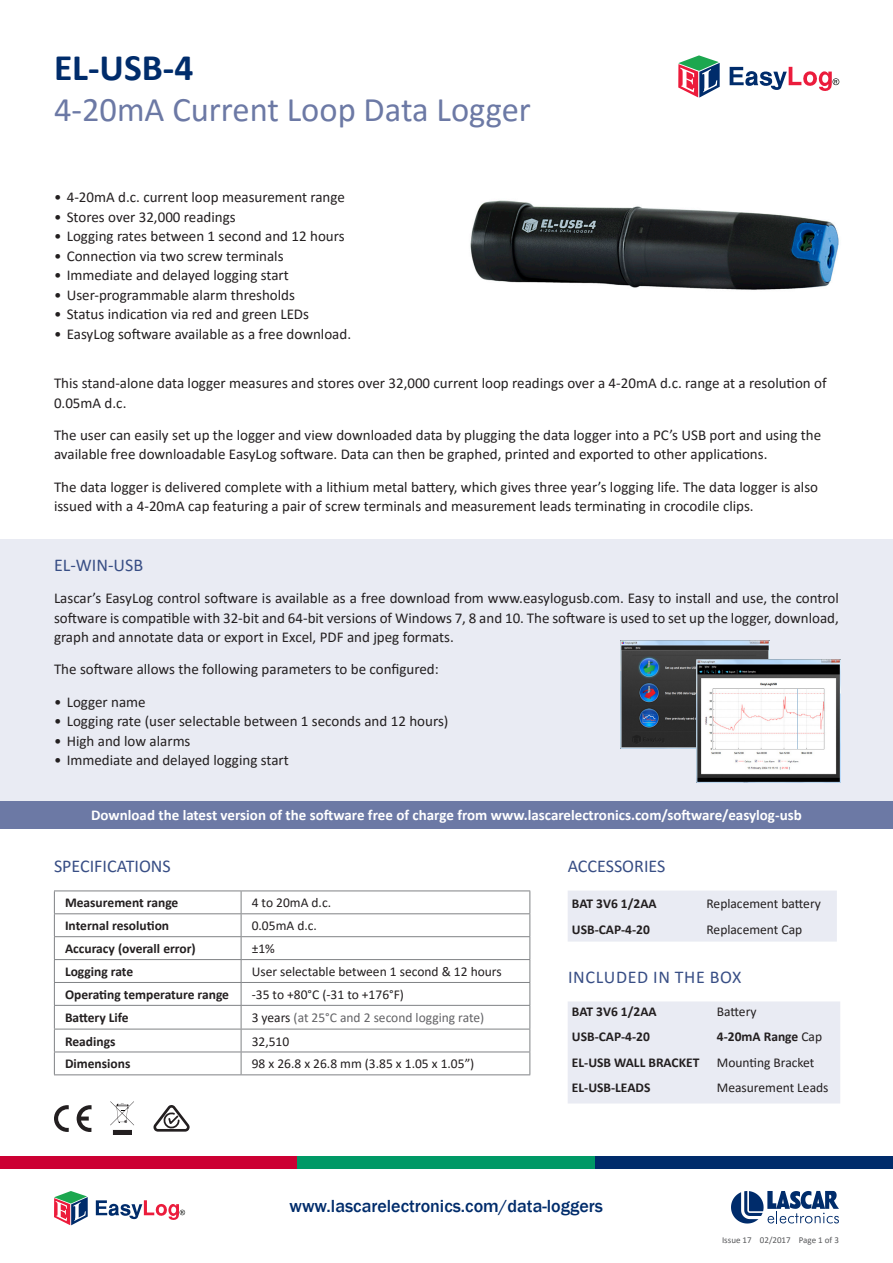
<style>
.page{position:relative;width:893px;height:1263px;background:#fff}
.page>*{position:absolute;margin:0;border:0;box-sizing:border-box;transform-origin:0 0}
.t1{font:700 37.5px "Calibri";color:#002c6b}
.t2{font:34.5px "Calibri";color:#6c79a5}
.t3{font:500 18px "Franklin Gothic";color:#002c6b}
.t4{font:18px "Calibri";color:#384e85}
.t5{font:18px "Calibri";letter-spacing:.04em;color:#384e85}
.t6{font:15px/19.5px "Calibri";color:#231f20}
.t7{font:700 15px "Calibri";color:#fff}
.t8{font:700 13.5px "Calibri";color:#231f20}
.t9{font:13.5px "Calibri";color:#231f20}
.t10{font:13.5px "Calibri";color:#636366}
.t11{font:9px "Calibri";color:#57585a}
.s1{color:#231f20}
.s2{font-weight:400}
</style>
<div class="page">
<svg style="left:678px;top:55px;width:42px;height:43px"></svg>
<svg style="left:730px;top:67px;width:109px;height:24px"></svg>
<div style="left:595px;top:1156px;width:298px;height:12px;background:#002c6b"></div>
<div style="left:0;top:1156px;width:298px;height:12px;background:#c03"></div>
<div style="left:298px;top:1156px;width:297px;height:12px;background:#096"></div>
<svg style="left:54px;top:1191px;width:34px;height:34px"></svg>
<svg style="left:96px;top:1200px;width:89px;height:20px"></svg>
<svg style="left:731px;top:1191px;width:108px;height:32px"></svg>
<div style="left:0;top:539px;width:893px;height:276px;background:#e9ebf3"></div>
<img style="left:621px;top:641px;width:148px;height:107px">
<img style="left:696px;top:660px;width:144px;height:122px">
<div style="left:0;top:801px;width:893px;height:28px;background:#6c79a5"></div>
<hr style="left:54px;top:890px;width:187px;height:1px;background:#808285">
<hr style="left:241px;top:890px;width:289px;height:1px;background:#808285">
<hr style="left:54px;top:913px;width:187px;height:1px;background:#808285">
<hr style="left:241px;top:913px;width:289px;height:1px;background:#808285">
<hr style="left:54px;top:936px;width:187px;height:1px;background:#808285">
<hr style="left:241px;top:936px;width:289px;height:1px;background:#808285">
<hr style="left:54px;top:959px;width:187px;height:1px;background:#808285">
<hr style="left:241px;top:959px;width:289px;height:1px;background:#808285">
<hr style="left:54px;top:982px;width:187px;height:1px;background:#808285">
<hr style="left:241px;top:982px;width:289px;height:1px;background:#808285">
<hr style="left:54px;top:1005px;width:187px;height:1px;background:#808285">
<svg style="left:54px;top:891px;width:1px;height:183px"></svg>
<hr style="left:241px;top:1005px;width:289px;height:1px;background:#808285">
<svg style="left:241px;top:891px;width:1px;height:183px"></svg>
<svg style="left:529px;top:891px;width:1px;height:183px"></svg>
<hr style="left:54px;top:1029px;width:187px;height:1px;background:#808285">
<hr style="left:54px;top:1051px;width:187px;height:1px;background:#808285">
<hr style="left:54px;top:1074px;width:187px;height:1px;background:#808285">
<hr style="left:241px;top:1029px;width:289px;height:1px;background:#808285">
<hr style="left:241px;top:1051px;width:289px;height:1px;background:#808285">
<hr style="left:241px;top:1074px;width:289px;height:1px;background:#808285">
<svg style="left:77px;top:1105px;width:15px;height:27px"></svg>
<svg style="left:54px;top:1105px;width:15px;height:27px"></svg>
<svg style="left:110px;top:1101px;width:24px;height:34px"></svg>
<svg style="left:153px;top:1105px;width:37px;height:26px"></svg>
<img style="left:470px;top:200px;width:369px;height:90px">
<div style="left:568px;top:891px;width:269px;height:50px;background:#e9ebf3"></div>
<div style="left:568px;top:1001px;width:272px;height:102px;background:#e9ebf3"></div>
<h1 class="t1" style="left:54px;top:45px;width:141px">EL-USB-4</h1>
<h2 class="t2" style="left:54px;top:97px;width:478px">4-20mA Current Loop Data Logger</h2>
<p class="t6" style="left:54px;top:188px;width:292px">• 4-20mA d.c. current loop measurement range</p>
<p class="t6" style="left:54px;top:208px;width:183px">• Stores over 32,000 readings</p>
<p class="t6" style="left:54px;top:227px;width:292px">• Logging rates between 1 second and 12 hours</p>
<p class="t6" style="left:54px;top:247px;width:231px">• Connection via two screw terminals</p>
<p class="t6" style="left:54px;top:266px;width:236px">• Immediate and delayed logging start</p>
<p class="t6" style="left:54px;top:286px;width:243px">• User-programmable alarm thresholds</p>
<p class="t6" style="left:54px;top:305px;width:257px">• Status indication via red and green LEDs</p>
<p class="t6" style="left:54px;top:325px;width:299px">• EasyLog software available as a free download.</p>
<p class="t6" style="left:54px;top:373px;width:774px">This stand-alone data logger measures and stores over 32,000 current loop readings over a 4-20mA d.c. range at a resolution of<br>0.05mA d.c.</p>
<p class="t6" style="left:54px;top:426px;width:769px">The user can easily set up the logger and view downloaded data by plugging the data logger into a PC’s USB port and using the available free downloadable EasyLog software. Data can then be graphed, printed and exported to other applications.</p>
<p class="t6" style="left:54px;top:476px;width:766px">The data logger is delivered complete with a lithium metal battery, which gives three year’s logging life. The data logger is also issued with a 4-20mA cap featuring a pair of screw terminals and measurement leads terminating in crocodile clips.</p>
<p class="t4" style="left:54px;top:552px;width:91px">EL-WIN-USB</p>
<p class="t6" style="left:54px;top:588px;width:786px;text-align:justify">Lascar’s EasyLog control software is available as a free download from www.easylogusb.com. Easy to install and use, the control software is compatible with 32-bit and 64-bit versions of Windows 7, 8 and 10. The software is used to set up the logger, download, graph and annotate data or export in Excel, PDF and jpeg formats.</p>
<p class="t6" style="left:54px;top:659px;width:386px">The software allows the following parameters to be configured:</p>
<p class="t6" style="left:54px;top:693px;width:93px">• Logger name</p>
<p class="t6" style="left:54px;top:712px;width:396px">• Logging rate (user selectable between 1 seconds and 12 hours)</p>
<p class="t6" style="left:54px;top:732px;width:138px">• High and low alarms</p>
<p class="t6" style="left:54px;top:751px;width:236px">• Immediate and delayed logging start</p>
<p class="t7" style="left:91px;top:804px;width:712px">Download the latest version of the software free of charge from www.lascarelectronics.com/software/easylog-usb</p>
<p class="t4" style="left:54px;top:853px;width:118px">SPECIFICATIONS</p>
<p class="t8" style="left:65px;top:893px;width:115px">Measurement range</p>
<p class="t9" style="left:252px;top:898px;width:81px">4 to 20mA d.c.</p>
<p class="t8" style="left:65px;top:916px;width:106px">Internal resolution</p>
<p class="t9" style="left:252px;top:921px;width:67px">0.05mA d.c.</p>
<p class="t8" style="left:65px;top:939px;width:132px">Accuracy (overall error)</p>
<p class="t9" style="left:252px;top:939px;width:25px">±1%</p>
<p class="t8" style="left:65px;top:962px;width:70px">Logging rate</p>
<p class="t9" style="left:252px;top:962px;width:251px">User selectable between 1 second &amp; 12 hours</p>
<p class="t8" style="left:65px;top:985px;width:166px">Operating temperature range</p>
<p class="t9" style="left:252px;top:985px;width:154px">-35 to +80°C (-31 to +176°F)</p>
<p class="t8" style="left:65px;top:1008px;width:65px">Battery Life</p>
<p class="t10" style="left:252px;top:1008px;width:234px"><span class="s1">3 years</span> (at 25°C and 2 second logging rate)</p>
<p class="t8" style="left:65px;top:1031px;width:52px">Readings</p>
<p class="t9" style="left:252px;top:1032px;width:39px">32,510</p>
<p class="t8" style="left:65px;top:1054px;width:67px">Dimensions</p>
<p class="t9" style="left:252px;top:1054px;width:224px">98 x 26.8 x 26.8 mm (3.85 x 1.05 x 1.05”)</p>
<p class="t4" style="left:568px;top:853px;width:99px">ACCESSORIES</p>
<p class="t8" style="left:572px;top:894px;width:86px">BAT 3V6 1/2AA</p>
<p class="t9" style="left:706px;top:894px;width:116px">Replacement battery</p>
<p class="t8" style="left:572px;top:920px;width:79px">USB-CAP-4-20</p>
<p class="t9" style="left:706px;top:920px;width:97px">Replacement Cap</p>
<p class="t5" style="left:568px;top:964px;width:175px">INCLUDED IN THE BOX</p>
<p class="t8" style="left:572px;top:1002px;width:86px">BAT 3V6 1/2AA</p>
<p class="t9" style="left:717px;top:1002px;width:41px">Battery</p>
<p class="t8" style="left:572px;top:1027px;width:79px">USB-CAP-4-20</p>
<p class="t8" style="left:717px;top:1027px;width:107px">4-20mA Range <span class="s2">Cap</span></p>
<p class="t8" style="left:572px;top:1053px;width:129px">EL-USB WALL BRACKET</p>
<p class="t9" style="left:717px;top:1053px;width:99px">Mounting Bracket</p>
<p class="t8" style="left:572px;top:1078px;width:80px">EL-USB-LEADS</p>
<p class="t9" style="left:717px;top:1078px;width:113px">Measurement Leads</p>
<p class="t3" style="left:289px;top:1199px;width:315px">www.lascarelectronics.com/data-loggers</p>
<p class="t11" style="left:722px;top:1236px;width:118px">Issue 17 02/2017 Page 1 of 3</p>
</div>
